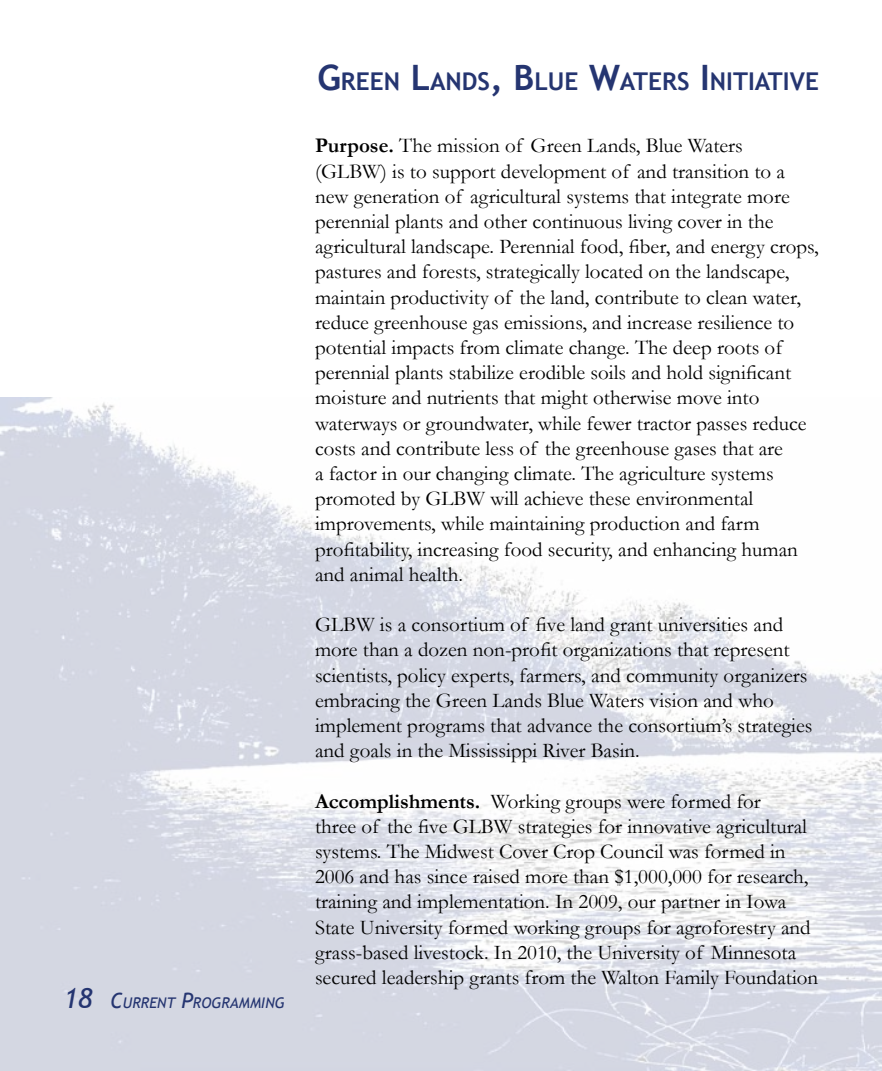
<style>
.page{position:relative;width:882px;height:1071px;background:#fff}
.page>*{position:absolute;margin:0;border:0;box-sizing:border-box;transform-origin:0 0}
.t1{font:700 24.5px "Trebuchet MS";color:#253571}
.t2{font:21px/25.2px "Garamond";color:#000}
.t3{font:italic 14.7px "Trebuchet MS";color:#253571}
.s1{font-size:28px}
.s2{font-size:21px}
.s3{font-size:35px}
.s4{font-weight:700}
</style>
<div class="page">
<img style="left:0;top:397px;width:882px;height:674px">
<p class="t3" style="left:63px;top:994px;width:223px"><span class="s1">18</span> <span class="s2">C</span>URRENT <span class="s2">P</span>ROGRAMMING</p>
<p class="t1" style="left:317px;top:66px;width:503px"><span class="s3">G</span>REEN <span class="s3">L</span>ANDS<span class="s3">, B</span> LUE <span class="s3">W</span>ATERS <span class="s3">I</span> NITIATIVE</p>
<p class="t2" style="left:315px;top:133px;width:505px"><span class="s4">Purpose.</span> The mission of Green Lands, Blue Waters (GLBW) is to support development of and transition to a new generation of agricultural systems that integrate more perennial plants and other continuous living cover in the agricultural landscape. Perennial food, fiber, and energy crops, pastures and forests, strategically located on the landscape, maintain productivity of the land, contribute to clean water, reduce greenhouse gas emissions, and increase resilience to potential impacts from climate change. The deep roots of perennial plants stabilize erodible soils and hold significant moisture and nutrients that might otherwise move into waterways or groundwater, while fewer tractor passes reduce costs and contribute less of the greenhouse gases that are<br>a factor in our changing climate. The agriculture systems promoted by GLBW will achieve these environmental improvements, while maintaining production and farm profitability, increasing food security, and enhancing human and animal health.</p>
<p class="t2" style="left:315px;top:612px;width:499px">GLBW is a consortium of five land grant universities and more than a dozen non-profit organizations that represent scientists, policy experts, farmers, and community organizers embracing the Green Lands Blue Waters vision and who implement programs that advance the consortium’s strategies and goals in the Mississippi River Basin.</p>
<p class="t2" style="left:315px;top:788px;width:505px"><span class="s4">Accomplishments.</span> Working groups were formed for<br>three of the five GLBW strategies for innovative agricultural systems. The Midwest Cover Crop Council was formed in 2006 and has since raised more than $1,000,000 for research, training and implementation. In 2009, our partner in Iowa State University formed working groups for agroforestry and grass-based livestock. In 2010, the University of Minnesota secured leadership grants from the Walton Family Foundation</p>
</div>
